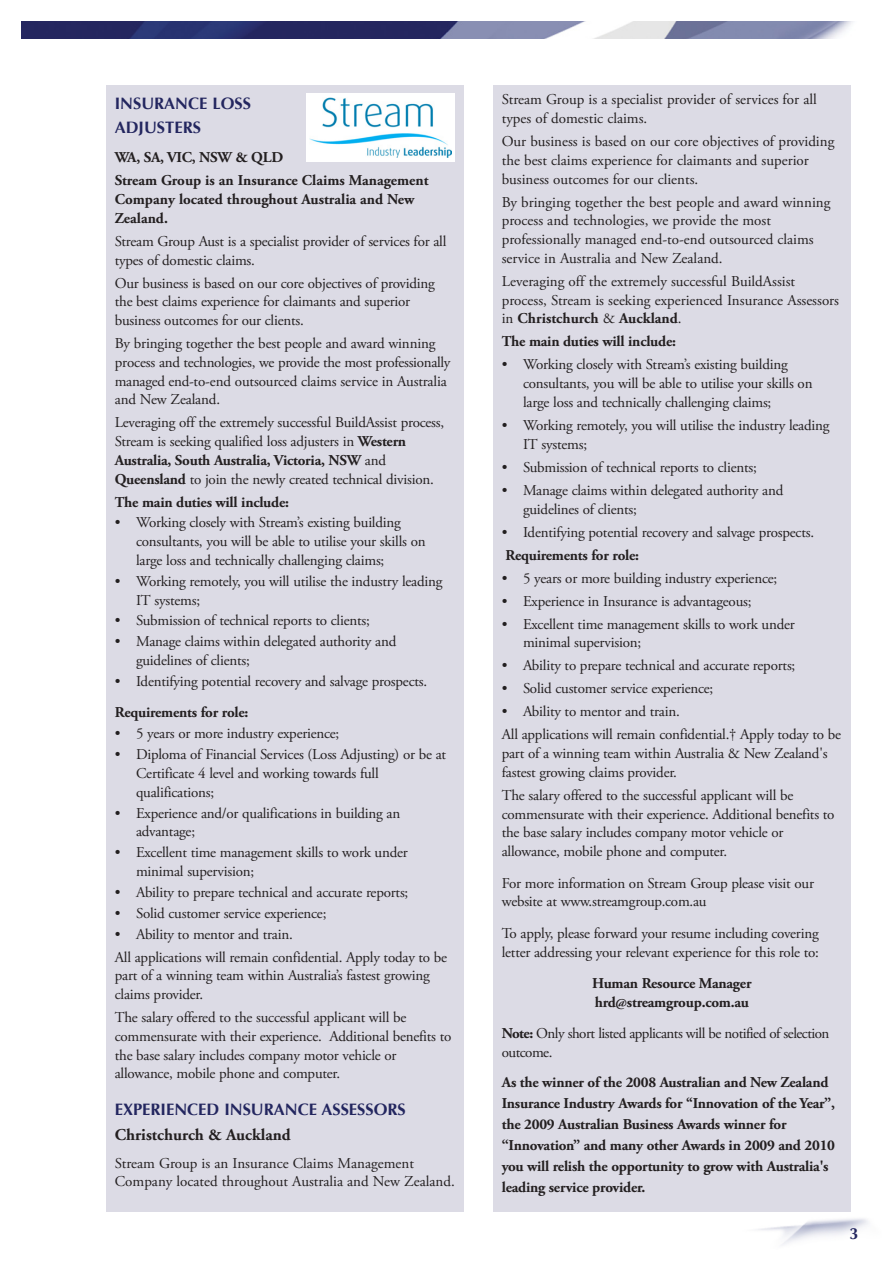
<style>
.page{position:relative;width:893px;height:1263px;background:#fff}
.page>*{position:absolute;margin:0;border:0;box-sizing:border-box;transform-origin:0 0}
.Sub_Heading{font:700 16.5px/24px "Optima";color:#23265f}
.Sub_Heading_2{font:700 16.5px "Adobe Garamond";color:#231f20}
.t1{font:700 16.2px "Optima";color:#23265f}
.Job_Body{font:15px/18.8px "Adobe Garamond Pro";letter-spacing:-.015em;color:#231f20}
.Body{font:15px/18.8px "Adobe Garamond Pro";color:#231f20}
.Job_Body-2{font:700 15px/21px "Adobe Garamond Pro";letter-spacing:-.015em;color:#231f20}
.Job_Body-3{font:15px/18.8px "Adobe Garamond Pro";letter-spacing:-.035em;color:#231f20}
.Sub_Heading_2-2{font:700 15px "Adobe Garamond";letter-spacing:-.015em;color:#231f20}
.s1{font-weight:700}
</style>
<div class="page">
<img style="left:758px;top:1218px;width:110px;height:27px">
<img style="left:21px;top:21px;width:832px;height:17px">
<div style="left:493px;top:85px;width:357px;height:1127px;background:#dcdbe5"></div>
<div style="left:106px;top:85px;width:357px;height:1127px;background:#dcdbe5"></div>
<div style="left:306px;top:94px;width:149px;height:68px;background:#fff"></div>
<img style="left:309px;top:97px;width:143px;height:61px">
<p class="Sub_Heading" style="left:115px;top:91px;width:138px;text-indent:84px">E LOSS<br>ADJUSTERS</p>
<p class="Sub_Heading_2-2" style="left:115px;top:149px;width:170px">WA, SA, VIC, NSW &amp; QLD</p>
<p class="Job_Body-2" style="left:115px;top:171px;width:315px;line-height:18.8px">Stream Group is an Insurance Claims Management<br>Company located throughout Australia and New<br>Zealand.</p>
<p class="Job_Body" style="left:115px;top:232px;width:333px">Stream Group Aust is a specialist provider of services for all types of domestic claims.</p>
<p class="Job_Body" style="left:115px;top:274px;width:321px">Our business is based on our core objectives of providing the best claims experience for claimants and superior business outcomes for our clients.</p>
<p class="Job_Body" style="left:115px;top:334px;width:337px">By bringing together the best people and award winning process and technologies, we provide the most professionally managed end-to-end outsourced claims service in Australia and New Zealand.</p>
<p class="Job_Body" style="left:115px;top:414px;width:331px">Leveraging off the extremely successful BuildAssist process, Stream is seeking qualified loss adjusters in <span class="s1">Western Australia, South Australia, Victoria, NSW</span> and <span class="s1">Queensland</span> to join the newly created technical division.</p>
<p class="Job_Body-2" style="left:115px;top:492px;width:176px">The main duties will include:</p>
<p class="Job_Body" style="left:136px;top:514px;width:291px;text-indent:-21px">• Working closely with Stream’s existing building consultants, you will be able to utilise your skills on large loss and technically challenging claims;</p>
<p class="Job_Body" style="left:136px;top:572px;width:308px;text-indent:-21px">• Working remotely, you will utilise the industry leading<br>IT systems;</p>
<p class="Job_Body" style="left:115px;top:612px;width:257px">• Submission of technical reports to clients;</p>
<p class="Job_Body" style="left:136px;top:633px;width:262px;text-indent:-21px">• Manage claims within delegated authority and guidelines of clients;</p>
<p class="Job_Body" style="left:115px;top:672px;width:314px">• Identifying potential recovery and salvage prospects.</p>
<p class="Job_Body-2" style="left:115px;top:702px;width:135px">Requirements for role:</p>
<p class="Job_Body" style="left:115px;top:725px;width:226px">• 5 years or more industry experience;</p>
<p class="Job_Body" style="left:136px;top:746px;width:312px;text-indent:-21px">• Diploma of Financial Services (Loss Adjusting) or be at<br>Certificate 4 level and working towards full qualifications;</p>
<p class="Job_Body" style="left:136px;top:804px;width:266px;text-indent:-21px">• Experience and/or qualifications in building an advantage;</p>
<p class="Job_Body" style="left:136px;top:844px;width:273px;text-indent:-21px">• Excellent time management skills to work under minimal supervision;</p>
<p class="Job_Body" style="left:115px;top:883px;width:295px">• Ability to prepare technical and accurate reports;</p>
<p class="Job_Body" style="left:115px;top:904px;width:213px">• Solid customer service experience;</p>
<p class="Job_Body" style="left:115px;top:925px;width:180px">• Ability to mentor and train.</p>
<p class="Job_Body" style="left:115px;top:948px;width:334px">All applications will remain confidential. Apply today to be part of a winning team within Australia’s fastest growing claims provider.</p>
<p class="Job_Body" style="left:115px;top:1008px;width:338px">The salary offered to the successful applicant will be commensurate with their experience. Additional benefits to the base salary includes company motor vehicle or allowance, mobile phone and computer.</p>
<p class="Sub_Heading" style="left:115px;top:1098px;width:172px">EXPERI ENCED INSU RANC</p>
<p class="Sub_Heading" style="left:309px;top:1098px;width:99px">E ASSESSO RS</p>
<p class="Sub_Heading_2" style="left:115px;top:1126px;width:177px">Christchurch &amp; Auckland</p>
<p class="Body" style="left:115px;top:1154px;width:342px">Stream Group is an Insurance Claims Management<br>Company located throughout Australia and New Zealand.</p>
<p class="Sub_Heading" style="left:115px;top:91px;width:62px">INSU RANC</p>
<p class="Body" style="left:502px;top:91px;width:317px">Stream Group is a specialist provider of services for all types of domestic claims.</p>
<p class="Body" style="left:502px;top:133px;width:334px">Our business is based on our core objectives of providing the best claims experience for claimants and superior business outcomes for our clients.</p>
<p class="Body" style="left:502px;top:193px;width:330px">By bringing together the best people and award winning process and technologies, we provide the most professionally managed end-to-end outsourced claims service in Australia and New Zealand.</p>
<p class="Body" style="left:502px;top:272px;width:339px">Leveraging off the extremely successful BuildAssist process, Stream is seeking experienced Insurance Assessors in <span class="s1">Christchurch</span> &amp; <span class="s1">Auckland</span>.</p>
<p class="Job_Body-2" style="left:502px;top:331px;width:176px">The main duties will include:</p>
<p class="Job_Body" style="left:523px;top:356px;width:291px;text-indent:-21px">• Working closely with Stream’s existing building consultants, you will be able to utilise your skills on large loss and technically challenging claims;</p>
<p class="Job_Body" style="left:523px;top:416px;width:308px;text-indent:-21px">• Working remotely, you will utilise the industry leading<br>IT systems;</p>
<p class="Job_Body" style="left:502px;top:458px;width:257px">• Submission of technical reports to clients;</p>
<p class="Job_Body" style="left:523px;top:481px;width:262px;text-indent:-21px">• Manage claims within delegated authority and guidelines of clients;</p>
<p class="Job_Body" style="left:502px;top:523px;width:314px">• Identifying potential recovery and salvage prospects.</p>
<p class="Job_Body-2" style="left:505px;top:544px;width:135px">Requirements for role:</p>
<p class="Job_Body" style="left:502px;top:569px;width:277px">• 5 years or more building industry experience;</p>
<p class="Job_Body" style="left:502px;top:592px;width:251px">• Experience in Insurance is advantageous;</p>
<p class="Job_Body" style="left:523px;top:615px;width:273px;text-indent:-21px">• Excellent time management skills to work under minimal supervision;</p>
<p class="Job_Body" style="left:502px;top:657px;width:295px">• Ability to prepare technical and accurate reports;</p>
<p class="Job_Body" style="left:502px;top:680px;width:213px">• Solid customer service experience;</p>
<p class="Job_Body" style="left:502px;top:703px;width:180px">• Ability to mentor and train.</p>
<p class="Job_Body" style="left:502px;top:726px;width:341px">All applications will remain confidential.† Apply today to be part of a winning team within Australia &amp; New Zealand's fastest growing claims provider.</p>
<p class="Job_Body" style="left:502px;top:786px;width:334px">The salary offered to the successful applicant will be commensurate with their experience. Additional benefits to the base salary includes company motor vehicle or allowance, mobile phone and computer.</p>
<p class="Job_Body" style="left:502px;top:874px;width:314px">For more information on Stream Group please visit our website at www.streamgroup.com.au</p>
<p class="Job_Body" style="left:502px;top:924px;width:319px">To apply, please forward your resume including covering letter addressing your relevant experience for this role to:</p>
<p class="Job_Body-2" style="left:592px;top:974px;width:161px;line-height:18.8px">Human Resource Manager hrd@streamgroup.com.au</p>
<p class="Job_Body-3" style="left:502px;top:1025px;width:329px"><span class="s1">Note:</span> Only short listed applicants will be notified of selection outcome.</p>
<p class="Job_Body-2" style="left:502px;top:1072px;width:335px">As the winner of the 2008 Australian and New Zealand Insurance Industry Awards for ‘‘Innovation of the Year”, the 2009 Australian Business Awards winner for “Innovation” and many other Awards in 2009 and 2010 you will relish the opportunity to grow with Australia's leading service provider.</p>
<p class="t1" style="left:849px;top:1224px;width:10px">3</p>
</div>
